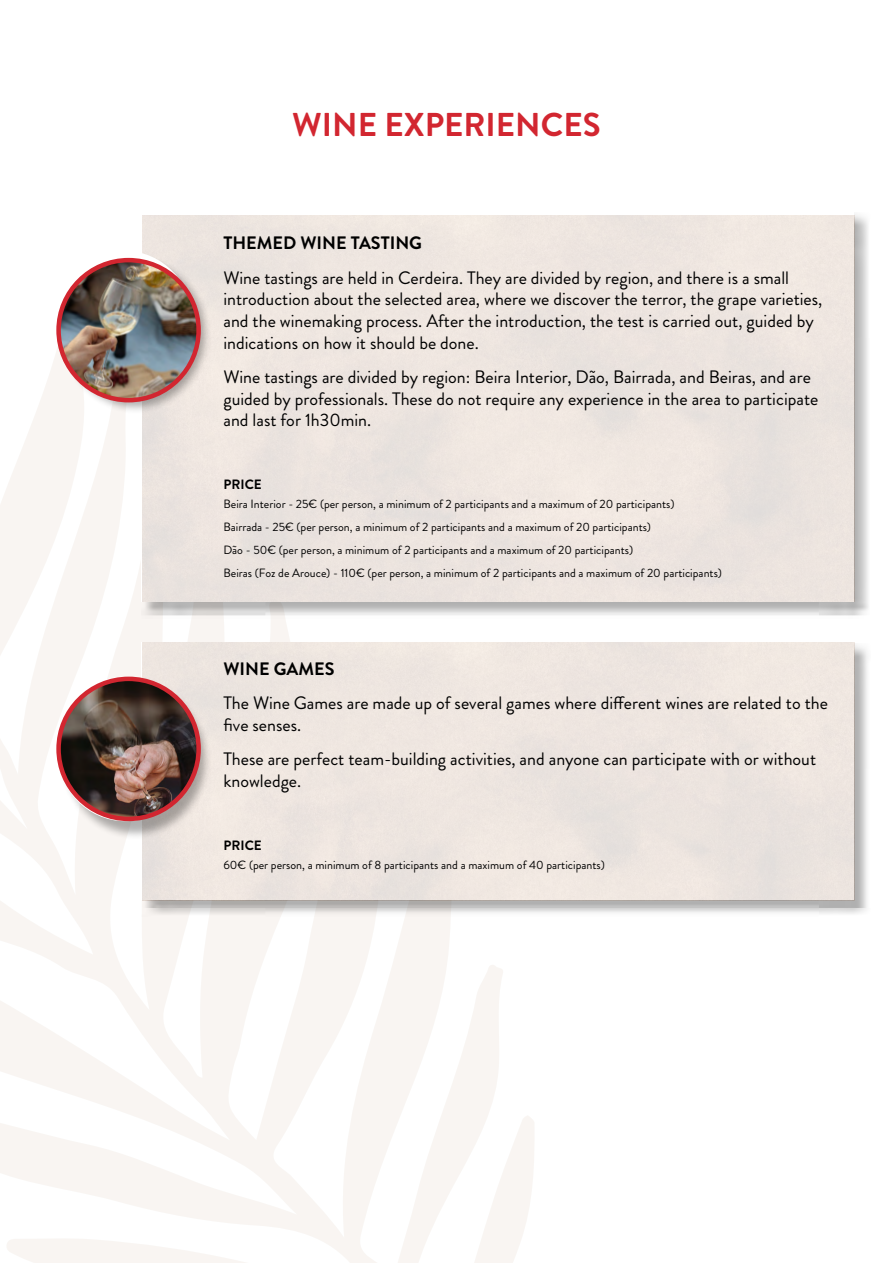
<style>
.page{position:relative;width:893px;height:1263px;background:#fff}
.page>*{position:absolute;margin:0;border:0;box-sizing:border-box;transform-origin:0 0}
.t1{font:700 33px "Brandon Grotesque";color:#d22630}
.t2{font:18px/21.6px "Brandon Grotesque";color:#000}
.t3{font:700 18px "Brandon Grotesque";color:#000}
.t4{font:700 13.5px "Brandon Grotesque";color:#000}
.t5{font:12px/23px "Brandon Grotesque";color:#000}
</style>
<div class="page">
<svg style="left:0;top:338px;width:534px;height:925px"></svg>
<div style="left:142px;top:212px;width:729px;height:406px;background:#000;opacity:.31"></div>
<div style="left:142px;top:215px;width:713px;height:387px;background:#ede5df"></div>
<div style="left:59px;top:253px;width:153px;height:161px;background:#000;opacity:.31"></div>
<svg style="left:56px;top:251px;width:137px;height:144px"></svg>
<img style="left:59px;top:260px;width:140px;height:140px;border-radius:70px">
<div style="left:56px;top:258px;width:145px;height:144px;border:4px solid #d22630;border-radius:50%"></div>
<div style="left:142px;top:643px;width:729px;height:274px;background:#000;opacity:.31"></div>
<div style="left:142px;top:642px;width:713px;height:258px;background:#eee5e0"></div>
<div style="left:59px;top:679px;width:153px;height:161px;background:#000;opacity:.31"></div>
<svg style="left:56px;top:677px;width:137px;height:144px"></svg>
<img style="left:59px;top:679px;width:140px;height:140px;border-radius:70px">
<div style="left:56px;top:677px;width:145px;height:144px;border:4px solid #d22630;border-radius:50%"></div>
<h1 class="t1" style="left:292px;top:101px;width:310px">WINE EXPERIENCES</h1>
<p class="t3" style="left:223px;top:231px;width:200px">THEMED WINE TASTING</p>
<p class="t2" style="left:223px;top:267px;width:600px">Wine tastings are held in Cerdeira. They are divided by region, and there is a small introduction about the selected area, where we discover the terror, the grape varieties, and the winemaking process. After the introduction, the test is carried out, guided by indications on how it should be done.</p>
<p class="t2" style="left:223px;top:366px;width:596px">Wine tastings are divided by region: Beira Interior, Dão, Bairrada, and Beiras, and are guided by professionals. These do not require any experience in the area to participate and last for 1h30min.</p>
<p class="t4" style="left:223px;top:475px;width:40px">PRICE</p>
<p class="t5" style="left:223px;top:493px;width:500px">Beira Interior - 25€ (per person, a minimum of 2 participants and a maximum of 20 participants)<br>Bairrada - 25€ (per person, a minimum of 2 participants and a maximum of 20 participants)<br>Dão - 50€ (per person, a minimum of 2 participants and a maximum of 20 participants)<br>Beiras (Foz de Arouce) - 110€ (per person, a minimum of 2 participants and a maximum of 20 participants)</p>
<p class="t3" style="left:223px;top:656px;width:113px">WINE GAMES</p>
<p class="t2" style="left:223px;top:693px;width:606px">The Wine Games are made up of several games where different wines are related to the five senses.</p>
<p class="t2" style="left:223px;top:749px;width:594px">These are perfect team-building activities, and anyone can participate with or without knowledge.</p>
<p class="t4" style="left:223px;top:836px;width:40px">PRICE</p>
<p class="t5" style="left:223px;top:853px;width:383px">60€ (per person, a minimum of 8 participants and a maximum of 40 participants)</p>
</div>
